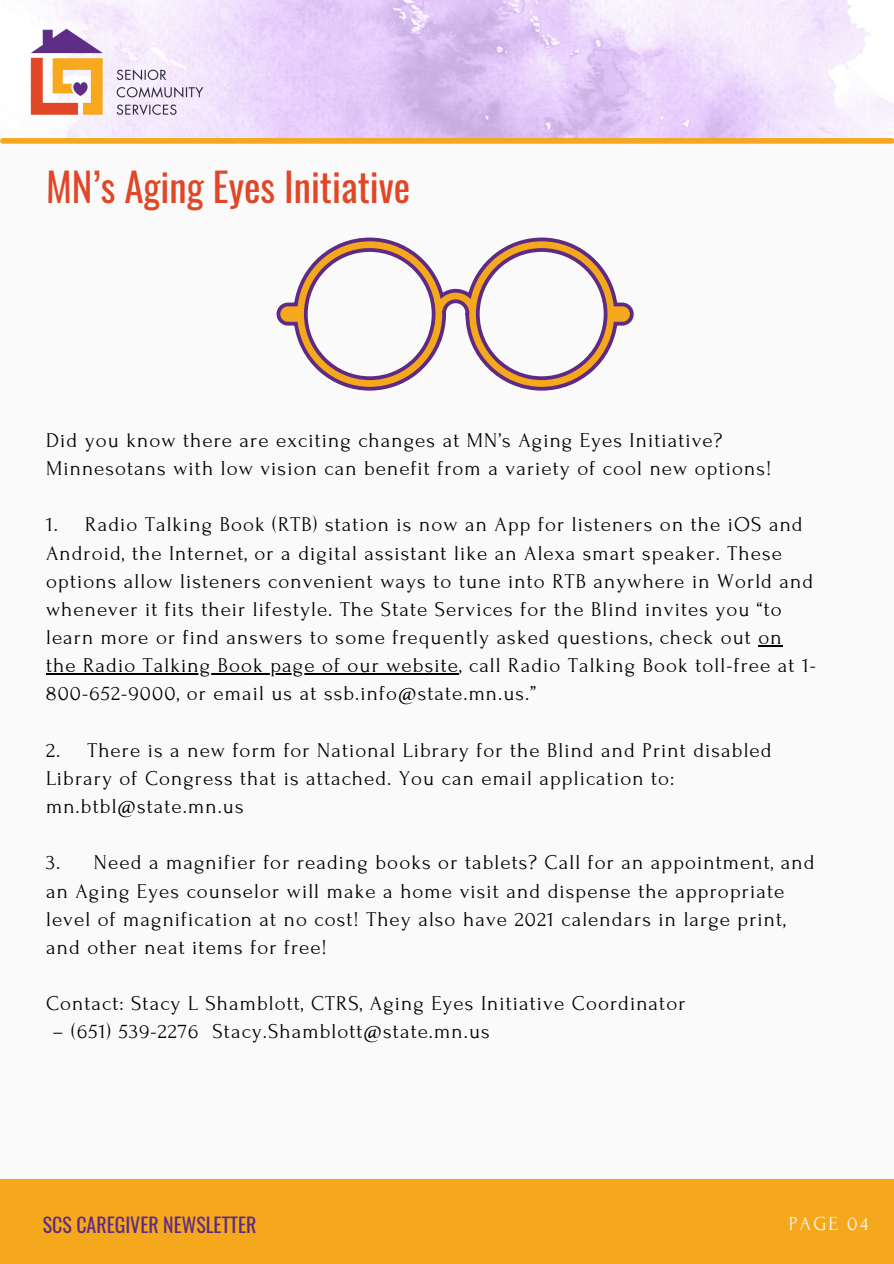
<style>
.page{position:relative;width:894px;height:1264px;background:#fff}
.page>*{position:absolute;margin:0;border:0;box-sizing:border-box;transform-origin:0 0}
.t1{font:39.15px "Oswald";color:#e04726}
.t2{font:21px/28.2px "Forum";letter-spacing:.05em;color:#000}
.t3{font:19.8px "Oswald";color:#5d2b85}
.t4{font:19.8px "Forum";letter-spacing:.1em;color:#fafafa}
</style>
<div class="page">
<div style="left:0;top:0;width:893px;height:1263px;background:#fafafa"></div>
<div style="left:0;top:1178px;width:893px;height:85px;background:#f5a81c"></div>
<img style="left:0;top:0;width:893px;height:141px">
<img style="left:30px;top:29px;width:173px;height:86px">
<div style="left:3px;top:138px;width:888px;height:6px;background:#f5a81c"></div>
<svg style="left:758px;top:645px;width:24px;height:1px"></svg>
<hr style="left:46px;top:673px;width:413px;height:1px;background:#000">
<svg style="left:276px;top:237px;width:357px;height:153px"></svg>
<p class="t1" style="left:46px;top:156px;width:365px">MN’s Aging Eyes Initiative</p>
<p class="t2" style="left:46px;top:426px;width:726px">Did you know there are exciting changes at MN’s Aging Eyes Initiative?<br>Minnesotans with low vision can benefit from a variety of cool new options!</p>
<p class="t2" style="left:46px;top:511px;width:771px">1. Radio Talking Book (RTB) station is now an App for listeners on the iOS and Android, the Internet, or a digital assistant like an Alexa smart speaker. These options allow listeners convenient ways to tune into RTB anywhere in World and whenever it fits their lifestyle. The State Services for the Blind invites you “to learn more or find answers to some frequently asked questions, check out on the Radio Talking Book page of our website, call Radio Talking Book toll-free at 1- 800-652-9000, or email us at ssb.info@state.mn.us.”</p>
<p class="t2" style="left:46px;top:736px;width:726px">2. There is a new form for National Library for the Blind and Print disabled<br>Library of Congress that is attached. You can email application to: mn.btbl@state.mn.us</p>
<p class="t2" style="left:46px;top:848px;width:769px">3. Need a magnifier for reading books or tablets? Call for an appointment, and an Aging Eyes counselor will make a home visit and dispense the appropriate level of magnification at no cost! They also have 2021 calendars in large print, and other neat items for free!</p>
<p class="t2" style="left:46px;top:989px;width:640px">Contact: Stacy L Shamblott, CTRS, Aging Eyes Initiative Coordinator</p>
<p class="t2" style="left:53px;top:1017px;width:438px">– (651) 539-2276 Stacy.Shamblott@state.mn.us</p>
<p class="t3" style="left:43px;top:1209px;width:215px">SCS CAREGIVER NEWSLETTER</p>
<p class="t4" style="left:788px;top:1212px;width:81px">PAGE 04</p>
</div>
